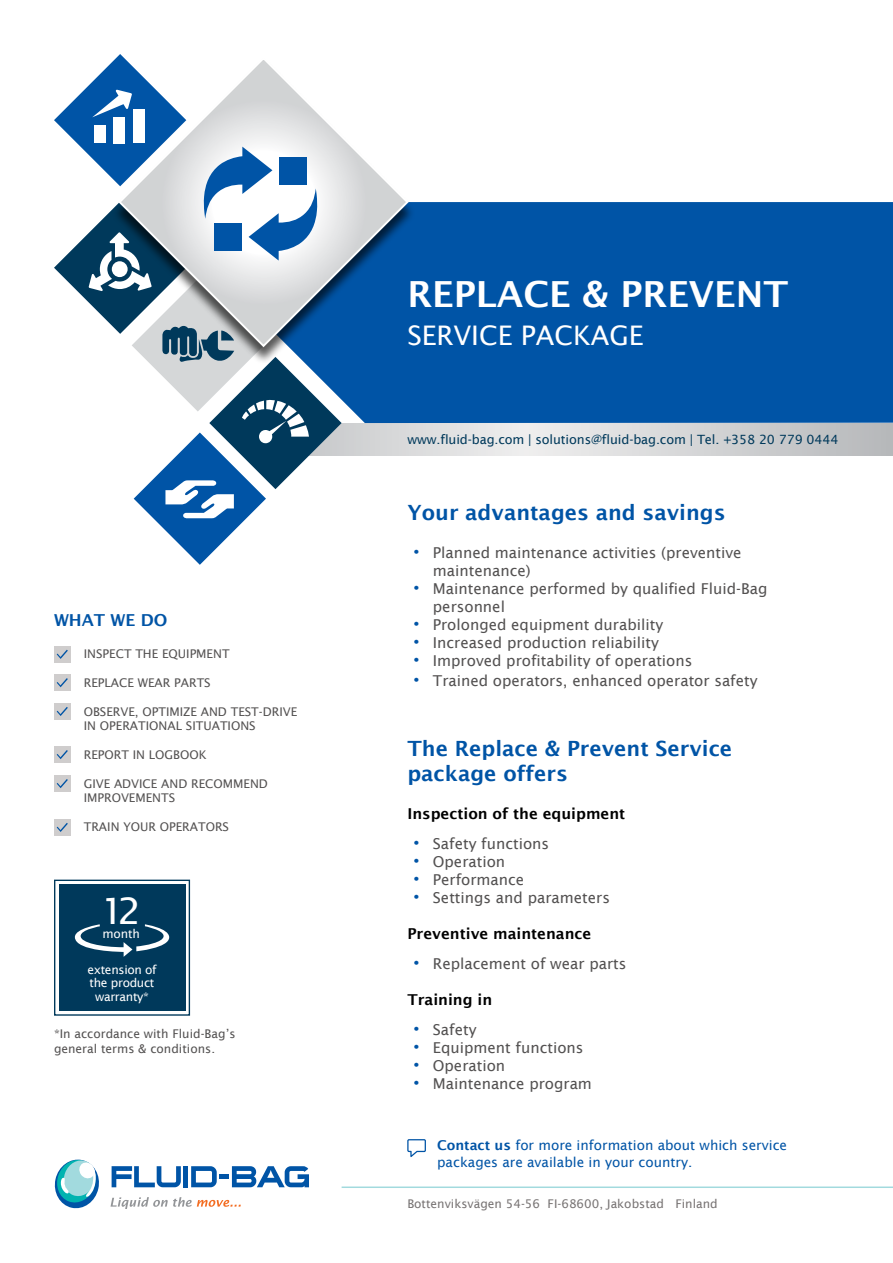
<style>
.page{position:relative;width:893px;height:1263px;background:#fff}
.page>*{position:absolute;margin:0;border:0;box-sizing:border-box;transform-origin:0 0}
.t1{font:36.6px "Lucida Sans";color:#fff;scale:1.05 1}
.t2{font:600 36px "Lucida Sans";color:#fff}
.t3{font:27px "Lucida Grande";color:#fff}
.t4{font:600 21px/25.2px "Lucida Sans";color:#0054a6}
.t5{font:600 16.5px "Lucida Sans";color:#0054a6}
.t6{font:15px/18px "Lucida Sans";color:#535151}
.t7{font:600 15px "Lucida Sans";color:#000}
.t8{font:13.5px/16.5px "Lucida Sans";color:#0054a6}
.t9{font:12.75px "Lucida Sans";letter-spacing:-.01em;color:#00395b}
.t10{font:12px/14.4px "Lucida Sans";color:#535151}
.t11{font:12px "Lucida Sans";color:#777373}
.t12{font:12px/13.5px "Lucida Sans";letter-spacing:-.025em;color:#fff;text-align:center}
.s1{font-size:28.5px;color:#0054a6}
.s2{font-weight:600}
</style>
<div class="page">
<svg style="left:342px;top:423px;width:551px;height:32px"></svg>
<svg style="left:54px;top:1159px;width:45px;height:50px"></svg>
<svg style="left:112px;top:1166px;width:69px;height:21px"></svg>
<div style="left:183px;top:1166px;width:5px;height:21px;background:#0054a6"></div>
<svg style="left:191px;top:1166px;width:26px;height:21px"></svg>
<div style="left:220px;top:1174px;width:9px;height:5px;background:#0054a6"></div>
<svg style="left:232px;top:1166px;width:77px;height:21px"></svg>
<svg style="left:111px;top:1197px;width:130px;height:12px"></svg>
<hr style="left:342px;top:1186px;width:551px;height:2px;background:#a2dade">
<div style="left:54px;top:646px;width:16px;height:16px;background:#cfcdcd"></div>
<svg style="left:57px;top:650px;width:11px;height:9px"></svg>
<div style="left:54px;top:674px;width:16px;height:17px;background:#cfcdcd"></div>
<svg style="left:57px;top:678px;width:11px;height:9px"></svg>
<div style="left:54px;top:703px;width:16px;height:17px;background:#cfcdcd"></div>
<svg style="left:57px;top:707px;width:11px;height:9px"></svg>
<div style="left:54px;top:746px;width:16px;height:17px;background:#cfcdcd"></div>
<svg style="left:57px;top:750px;width:11px;height:9px"></svg>
<div style="left:54px;top:775px;width:16px;height:17px;background:#cfcdcd"></div>
<svg style="left:57px;top:779px;width:11px;height:9px"></svg>
<div style="left:54px;top:819px;width:16px;height:17px;background:#cfcdcd"></div>
<svg style="left:57px;top:823px;width:11px;height:9px"></svg>
<div style="left:342px;top:202px;width:551px;height:221px;background:#0054a6"></div>
<div style="left:54px;top:880px;width:136px;height:136px;border:1px solid #00395b"></div>
<div style="left:59px;top:884px;width:126px;height:127px;background:#00395b"></div>
<svg style="left:75px;top:924px;width:94px;height:33px"></svg>
<div style="left:111px;top:60px;width:305px;height:305px;background:#000;opacity:.65"></div>
<svg style="left:342px;top:60px;width:68px;height:289px"></svg>
<svg style="left:54px;top:54px;width:288px;height:511px"></svg>
<div style="left:279px;top:157px;width:28px;height:27px;background:#0054a6"></div>
<div style="left:214px;top:223px;width:28px;height:27px;background:#0054a6"></div>
<svg style="left:407px;top:1139px;width:19px;height:19px"></svg>
<p class="t5" style="left:54px;top:611px;width:115px">WHAT WE DO</p>
<p class="t10" style="left:84px;top:647px;width:147px">INSPECT THE EQUIPMENT</p>
<p class="t10" style="left:84px;top:676px;width:128px">REPLACE WEAR PARTS</p>
<p class="t10" style="left:84px;top:704px;width:215px">OBSERVE, OPTIMIZE AND TEST-DRIVE<br>IN OPERATIONAL SITUATIONS</p>
<p class="t10" style="left:84px;top:748px;width:124px">REPORT IN LOGBOOK</p>
<p class="t10" style="left:84px;top:776px;width:186px">GIVE ADVICE AND RECOMMEND<br>IMPROVEMENTS</p>
<p class="t10" style="left:84px;top:820px;width:147px">TRAIN YOUR OPERATORS</p>
<h1 class="t1" style="left:101px;top:890px;width:40px">12</h1>
<p class="t12" style="left:102px;top:927px;width:39px">month</p>
<p class="t12" style="left:87px;top:963px;width:71px">extension of the product warranty*</p>
<p class="t10" style="left:54px;top:1027px;width:183px">*In accordance with Fluid-Bag’s general terms &amp; conditions.</p>
<h2 class="t2" style="left:407px;top:274px;width:382px">REPLACE &amp; PREVENT</h2>
<h3 class="t3" style="left:407px;top:319px;width:238px">SERVICE PACKAGE</h3>
<p class="t9" style="left:407px;top:432px;width:433px">www.fluid-bag.com | solutions@fluid-bag.com | Tel. +358 20 779 0444</p>
<h3 class="t4" style="left:407px;top:500px;width:320px">Your advantages and savings</h3>
<p class="t6" style="left:433px;top:543px;width:310px;text-indent:-26px"><span class="s1">•</span> Planned maintenance activities (preventive maintenance)</p>
<p class="t6" style="left:433px;top:579px;width:336px;text-indent:-26px"><span class="s1">•</span> Maintenance performed by qualified Fluid-Bag personnel</p>
<p class="t6" style="left:407px;top:615px;width:257px"><span class="s1">•</span> Prolonged equipment durability</p>
<p class="t6" style="left:407px;top:633px;width:253px"><span class="s1">•</span> Increased production reliability</p>
<p class="t6" style="left:407px;top:651px;width:287px"><span class="s1">•</span> Improved profitability of operations</p>
<p class="t6" style="left:407px;top:671px;width:352px"><span class="s1">•</span> Trained operators, enhanced operator safety</p>
<h3 class="t4" style="left:407px;top:736px;width:326px">The Replace &amp; Prevent Service package offers</h3>
<p class="t7" style="left:407px;top:805px;width:219px">Inspection of the equipment</p>
<p class="t6" style="left:407px;top:834px;width:143px"><span class="s1">•</span> Safety functions</p>
<p class="t6" style="left:407px;top:852px;width:99px"><span class="s1">•</span> Operation</p>
<p class="t6" style="left:407px;top:870px;width:118px"><span class="s1">•</span> Performance</p>
<p class="t6" style="left:407px;top:888px;width:204px"><span class="s1">•</span> Settings and parameters</p>
<p class="t7" style="left:407px;top:925px;width:186px">Preventive maintenance</p>
<p class="t6" style="left:407px;top:954px;width:221px"><span class="s1">•</span> Replacement of wear parts</p>
<p class="t7" style="left:407px;top:991px;width:86px">Training in</p>
<p class="t6" style="left:407px;top:1020px;width:71px"><span class="s1">•</span> Safety</p>
<p class="t6" style="left:407px;top:1038px;width:178px"><span class="s1">•</span> Equipment functions</p>
<p class="t6" style="left:407px;top:1056px;width:99px"><span class="s1">•</span> Operation</p>
<p class="t6" style="left:407px;top:1074px;width:186px"><span class="s1">•</span> Maintenance program</p>
<p class="t8" style="left:437px;top:1137px;width:351px"><span class="s2">Contact us</span> for more information about which service packages are available in your country.</p>
<p class="t11" style="left:407px;top:1197px;width:312px">Bottenviksvägen 54-56 FI-68600, Jakobstad Finland</p>
</div>
